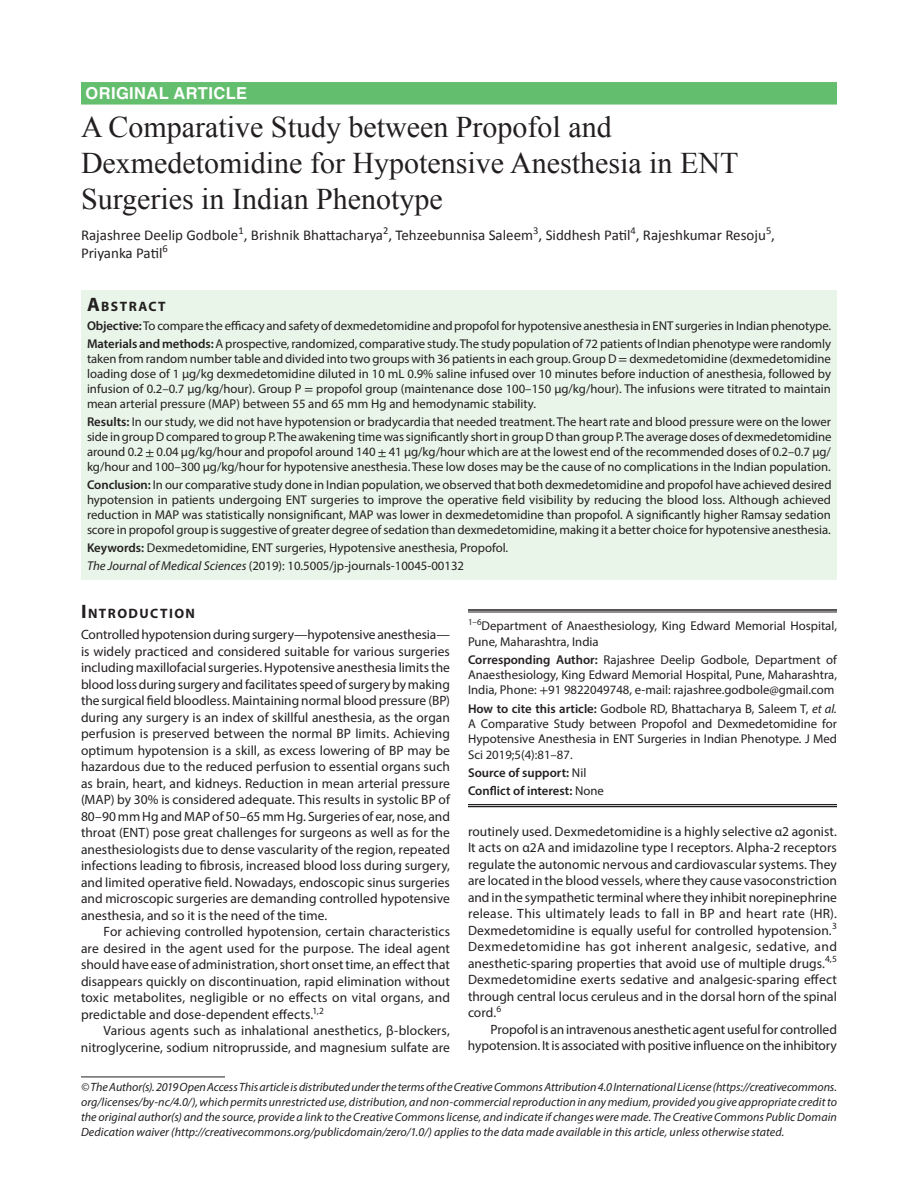
<style>
.page{position:relative;width:918px;height:1188px;background:#fff}
.page>*{position:absolute;margin:0;border:0;box-sizing:border-box;transform-origin:0 0}
.t1{font:30px/36px "Times New Roman";color:#231f20}
.t2{font:700 16.5px "Helvetica LT Std";letter-spacing:.025em;color:#fff}
.t3{font:15px/18px "Calibri";color:#231f20}
.t4{font:700 13.65px "Myriad Pro";letter-spacing:.105em;color:#231f20}
.t5{font:13.5px/16.5px "Myriad Pro";color:#231f20;text-align:justify}
.t6{font:12.75px/15px "Myriad Pro";color:#231f20;text-align:justify}
.t7{font:600 12.75px/18.3px "Myriad Pro";color:#231f20}
.t8{font:italic 12px/15px "Myriad Pro";letter-spacing:.005em;color:#231f20;text-align:justify}
.s1{font-size:19.5px}
.s2{font-weight:600}
.s3{font-family:"STIX"}
.s4{font-style:italic}
.s5{font-weight:400}
</style>
<div class="page">
<div style="left:81px;top:82px;width:756px;height:23px;background:#63be6d"></div>
<div style="left:81px;top:290px;width:756px;height:26px;background:#e9f5e9"></div>
<div style="left:81px;top:315px;width:756px;height:24px;background:#e9f5e9"></div>
<div style="left:81px;top:333px;width:756px;height:84px;background:#e9f5e9"></div>
<div style="left:81px;top:411px;width:756px;height:69px;background:#e9f5e9"></div>
<div style="left:81px;top:474px;width:756px;height:69px;background:#e9f5e9"></div>
<div style="left:81px;top:537px;width:756px;height:24px;background:#e9f5e9"></div>
<div style="left:81px;top:555px;width:756px;height:24px;background:#e9f5e9"></div>
<hr style="left:468px;top:609px;width:369px;height:2px;background:#231f20">
<hr style="left:468px;top:612px;width:369px;height:1px;background:#231f20">
<hr style="left:468px;top:804px;width:369px;height:1px;background:#231f20">
<hr style="left:468px;top:806px;width:369px;height:1px;background:#231f20">
<hr style="left:81px;top:1077px;width:144px;height:1px;background:#231f20">
<p class="t2" style="left:86px;top:83px;width:163px">ORIGINAL ARTICLE</p>
<h1 class="t1" style="left:81px;top:108px;width:659px">A Comparative Study between Propofol and<br>Dexmedetomidine for Hypotensive Anesthesia in ENT<br>Surgeries in Indian Phenotype</h1>
<p class="t3" style="left:81px;top:226px;width:696px">Rajashree Deelip Godbole<sup>1</sup>, Brishnik Bhattacharya<sup>2</sup>, Tehzeebunnisa Saleem<sup>3</sup>, Siddhesh Patil<sup>4</sup>, Rajeshkumar Resoju<sup>5</sup>,<br>Priyanka Patil<sup>6</sup></p>
<p class="t4" style="left:87px;top:297px;width:80px"><span class="s1">A</span>BSTRACT</p>
<p class="t6" style="left:87px;top:317px;width:746px;line-height:18px"><span class="s2">Objective:</span> To compare the efficacy and safety of dexmedetomidine and propofol for hypotensive anesthesia in ENT surgeries in Indian phenotype.<br><span class="s2">Materials and methods:</span> A prospective, randomized, comparative study. The study population of 72 patients of Indian phenotype were randomly</p>
<p class="t6" style="left:87px;top:351px;width:746px">taken from random number table and divided into two groups with 36 patients in each group. Group D <span class="s3">=</span> dexmedetomidine (dexmedetomidine loading dose of 1 μg/kg dexmedetomidine diluted in 10 mL 0.9% saline infused over 10 minutes before induction of anesthesia, followed by infusion of 0.2–0.7 μg/kg/hour). Group P <span class="s3">=</span> propofol group (maintenance dose 100–150 μg/kg/hour). The infusions were titrated to maintain mean arterial pressure (MAP) between 55 and 65 mm Hg and hemodynamic stability.</p>
<p class="t6" style="left:87px;top:414px;width:746px"><span class="s2">Results:</span> In our study, we did not have hypotension or bradycardia that needed treatment. The heart rate and blood pressure were on the lower side in group D compared to group P. The awakening time was significantly short in group D than group P. The average doses of dexmedetomidine around 0.2 <span class="s3">±</span> 0.04 μg/kg/hour and propofol around 140 <span class="s3">±</span> 41 μg/kg/hour which are at the lowest end of the recommended doses of 0.2–0.7 μg/ kg/hour and 100–300 μg/kg/hour for hypotensive anesthesia. These low doses may be the cause of no complications in the Indian population.</p>
<p class="t6" style="left:87px;top:477px;width:746px"><span class="s2">Conclusion:</span> In our comparative study done in Indian population, we observed that both dexmedetomidine and propofol have achieved desired hypotension in patients undergoing ENT surgeries to improve the operative field visibility by reducing the blood loss. Although achieved reduction in MAP was statistically nonsignificant, MAP was lower in dexmedetomidine than propofol. A significantly higher Ramsay sedation score in propofol group is suggestive of greater degree of sedation than dexmedetomidine, making it a better choice for hypotensive anesthesia.</p>
<p class="t6" style="left:87px;top:539px;width:423px;line-height:18px"><span class="s2">Keywords:</span> Dexmedetomidine, ENT surgeries, Hypotensive anesthesia, Propofol.<br><span class="s4">The Journal of Medical Sciences</span> (2019): 10.5005/jp-journals-10045-00132</p>
<p class="t4" style="left:81px;top:605px;width:116px"><span class="s1">I</span>NTRODUCTION</p>
<p class="t5" style="left:81px;top:626px;width:371px">Controlled hypotension during surgery—hypotensive anesthesia— is widely practiced and considered suitable for various surgeries including maxillofacial surgeries. Hypotensive anesthesia limits the blood loss during surgery and facilitates speed of surgery by making the surgical field bloodless. Maintaining normal blood pressure (BP) during any surgery is an index of skillful anesthesia, as the organ perfusion is preserved between the normal BP limits. Achieving optimum hypotension is a skill, as excess lowering of BP may be hazardous due to the reduced perfusion to essential organs such as brain, heart, and kidneys. Reduction in mean arterial pressure (MAP) by 30% is considered adequate. This results in systolic BP of 80–90 mm Hg and MAP of 50–65 mm Hg. Surgeries of ear, nose, and throat (ENT) pose great challenges for surgeons as well as for the anesthesiologists due to dense vascularity of the region, repeated infections leading to fibrosis, increased blood loss during surgery, and limited operative field. Nowadays, endoscopic sinus surgeries and microscopic surgeries are demanding controlled hypotensive anesthesia, and so it is the need of the time.</p>
<p class="t5" style="left:81px;top:923px;width:371px;text-indent:23px">For achieving controlled hypotension, certain characteristics are desired in the agent used for the purpose. The ideal agent should have ease of administration, short onset time, an effect that disappears quickly on discontinuation, rapid elimination without toxic metabolites, negligible or no effects on vital organs, and predictable and dose-dependent effects.<sup>1,2</sup></p>
<p class="t5" style="left:81px;top:1022px;width:370px;text-align:right">Various agents such as inhalational anesthetics, β-blockers, nitroglycerine, sodium nitroprusside, and magnesium sulfate are</p>
<p class="t6" style="left:468px;top:618px;width:370px"><sup>1–6</sup>Department of Anaesthesiology, King Edward Memorial Hospital,<br>Pune, Maharashtra, India</p>
<p class="t6" style="left:468px;top:652px;width:371px"><span class="s2">Corresponding Author:</span> Rajashree Deelip Godbole, Department of Anaesthesiology, King Edward Memorial Hospital, Pune, Maharashtra, India, Phone: <span class="s3">+</span>91 9822049748, e-mail: rajashree.godbole@gmail.com</p>
<p class="t6" style="left:468px;top:701px;width:371px"><span class="s2">How to cite this article:</span> Godbole RD, Bhattacharya B, Saleem T, <span class="s4">et al.<br></span>A Comparative Study between Propofol and Dexmedetomidine for Hypotensive Anesthesia in ENT Surgeries in Indian Phenotype. J Med Sci 2019;5(4):81–87.</p>
<p class="t7" style="left:468px;top:763px;width:137px">Source of support: <span class="s5">Nil<br></span>Conflict of interest: <span class="s5">None</span></p>
<p class="t5" style="left:468px;top:823px;width:371px">routinely used. Dexmedetomidine is a highly selective α2 agonist.<br>It acts on α2A and imidazoline type I receptors. Alpha-2 receptors regulate the autonomic nervous and cardiovascular systems. They are located in the blood vessels, where they cause vasoconstriction and in the sympathetic terminal where they inhibit norepinephrine release. This ultimately leads to fall in BP and heart rate (HR).<br>Dexmedetomidine is equally useful for controlled hypotension.<sup>3<br></sup>Dexmedetomidine has got inherent analgesic, sedative, and anesthetic-sparing properties that avoid use of multiple drugs.<sup>4,5<br></sup>Dexmedetomidine exerts sedative and analgesic-sparing effect through central locus ceruleus and in the dorsal horn of the spinal cord.<sup>6</sup></p>
<p class="t5" style="left:468px;top:1021px;width:370px;text-align:right">Propofol is an intravenous anesthetic agent useful for controlled hypotension. It is associated with positive influence on the inhibitory</p>
<p class="t8" style="left:81px;top:1079px;width:758px">© The Author(s). 2019 Open Access This article is distributed under the terms of the Creative Commons Attribution 4.0 International License (https://creativecommons. org/licenses/by-nc/4.0/), which permits unrestricted use, distribution, and non-commercial reproduction in any medium, provided you give appropriate credit to the original author(s) and the source, provide a link to the Creative Commons license, and indicate if changes were made. The Creative Commons Public Domain Dedication waiver (http://creativecommons.org/publicdomain/zero/1.0/) applies to the data made available in this article, unless otherwise stated.</p>
</div>
